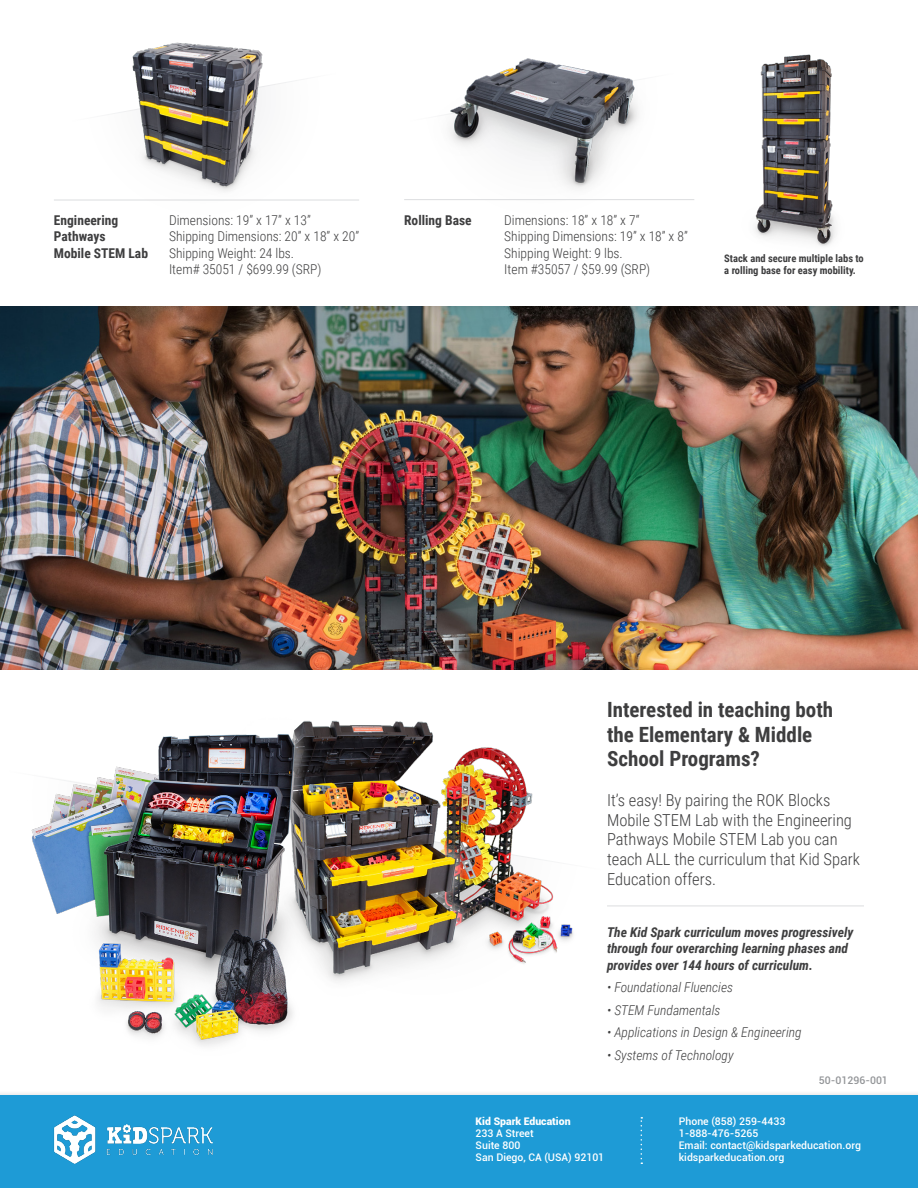
<style>
.page{position:relative;width:918px;height:1188px;background:#fff}
.page>*{position:absolute;margin:0;border:0;box-sizing:border-box;transform-origin:0 0}
.t1{font:700 21px/24.6px "Roboto Condensed";color:#3e3e3f}
.t2{font:300 16.5px/19.8px "Roboto Condensed";color:#3e3e3f}
.t3{font:300 13.5px "Roboto Condensed";color:#3e3e3f}
.t4{font:italic 700 13.5px/16.2px "Roboto Condensed";color:#3e3e3f}
.t5{font:italic 300 13.5px "Roboto Condensed";color:#3e3e3f}
.t6{font:700 13.5px/16.2px "Roboto Condensed";color:#3e3e3f}
.t7{font:500 10.5px "Roboto";color:#fff}
.t8{font:700 10.5px/12.6px "Roboto Condensed";color:#3e3e3f}
.t9{font:900 10.5px "Roboto";color:#fff}
.t10{font:500 10.5px "Roboto";color:#939598}
</style>
<div class="page">
<img style="left:0;top:313px;width:918px;height:349px">
<div style="left:0;top:0;width:918px;height:313px;background:#231f20;opacity:.15"></div>
<div style="left:0;top:0;width:918px;height:305px;background:#fff"></div>
<hr style="left:404px;top:199px;width:290px;height:1px;background:#dcdddf">
<hr style="left:54px;top:200px;width:305px;height:1px;background:#dcdddf">
<img style="left:445px;top:58px;width:194px;height:131px">
<img style="left:70px;top:42px;width:268px;height:158px">
<img style="left:755px;top:54px;width:81px;height:192px">
<img style="left:31px;top:720px;width:542px;height:326px">
<div style="left:0;top:1090px;width:918px;height:98px;background:#f5f5f5"></div>
<div style="left:0;top:1095px;width:918px;height:93px;background:#1999d6"></div>
<svg style="left:641px;top:1117px;width:1px;height:47px"></svg>
<img style="left:53px;top:1115px;width:160px;height:49px">
<hr style="left:607px;top:906px;width:257px;height:1px;background:#dcdddf">
<p class="t6" style="left:54px;top:212px;width:66px">Engineering<br>Pathways</p>
<p class="t6" style="left:54px;top:244px;width:96px">Mobile STEM Lab</p>
<p class="t3" style="left:169px;top:211px;width:143px">Dimensions: 19” x 17” x 13”</p>
<p class="t6" style="left:404px;top:212px;width:69px">Rolling Base</p>
<p class="t3" style="left:169px;top:227px;width:192px">Shipping Dimensions: 20” x 18” x 20”</p>
<p class="t3" style="left:169px;top:243px;width:127px">Shipping Weight: 24 lbs.</p>
<p class="t3" style="left:169px;top:259px;width:154px">Item# 35051 / $699.99 (SRP)</p>
<p class="t3" style="left:504px;top:211px;width:137px">Dimensions: 18” x 18” x 7“</p>
<p class="t3" style="left:504px;top:227px;width:185px">Shipping Dimensions: 19” x 18” x 8”</p>
<p class="t3" style="left:504px;top:243px;width:120px">Shipping Weight: 9 lbs.</p>
<p class="t3" style="left:504px;top:259px;width:148px">Item #35057 / $59.99 (SRP)</p>
<p class="t8" style="left:724px;top:251px;width:141px">Stack and secure multiple labs to a rolling base for easy mobility.</p>
<p class="t1" style="left:607px;top:696px;width:228px">Interested in teaching both the Elementary &amp; Middle<br>School Programs?</p>
<p class="t2" style="left:607px;top:789px;width:255px">It’s easy! By pairing the ROK Blocks<br>Mobile STEM Lab with the Engineering<br>Pathways Mobile STEM Lab you can teach ALL the curriculum that Kid Spark<br>Education offers.</p>
<p class="t4" style="left:607px;top:924px;width:248px">The Kid Spark curriculum moves progressively through four overarching learning phases and provides over 144 hours of curriculum.</p>
<p class="t5" style="left:607px;top:978px;width:128px">• Foundational Fluencies</p>
<p class="t5" style="left:607px;top:1000px;width:115px">• STEM Fundamentals</p>
<p class="t5" style="left:607px;top:1023px;width:196px">• Applications in Design &amp; Engineering</p>
<p class="t5" style="left:607px;top:1045px;width:128px">• Systems of Technology</p>
<p class="t9" style="left:476px;top:1114px;width:97px">Kid Spark Education</p>
<p class="t7" style="left:476px;top:1126px;width:60px">233 A Street</p>
<p class="t7" style="left:476px;top:1138px;width:46px">Suite 800</p>
<p class="t7" style="left:476px;top:1150px;width:130px">San Diego, CA (USA) 92101</p>
<p class="t10" style="left:819px;top:1073px;width:70px">50-01296-001</p>
<p class="t7" style="left:679px;top:1114px;width:108px">Phone (858) 259-4433</p>
<p class="t7" style="left:679px;top:1126px;width:81px">1-888-476-5265</p>
<p class="t7" style="left:679px;top:1138px;width:184px">Email: contact@kidsparkeducation.org</p>
<p class="t7" style="left:679px;top:1150px;width:107px">kidsparkeducation.org</p>
</div>
